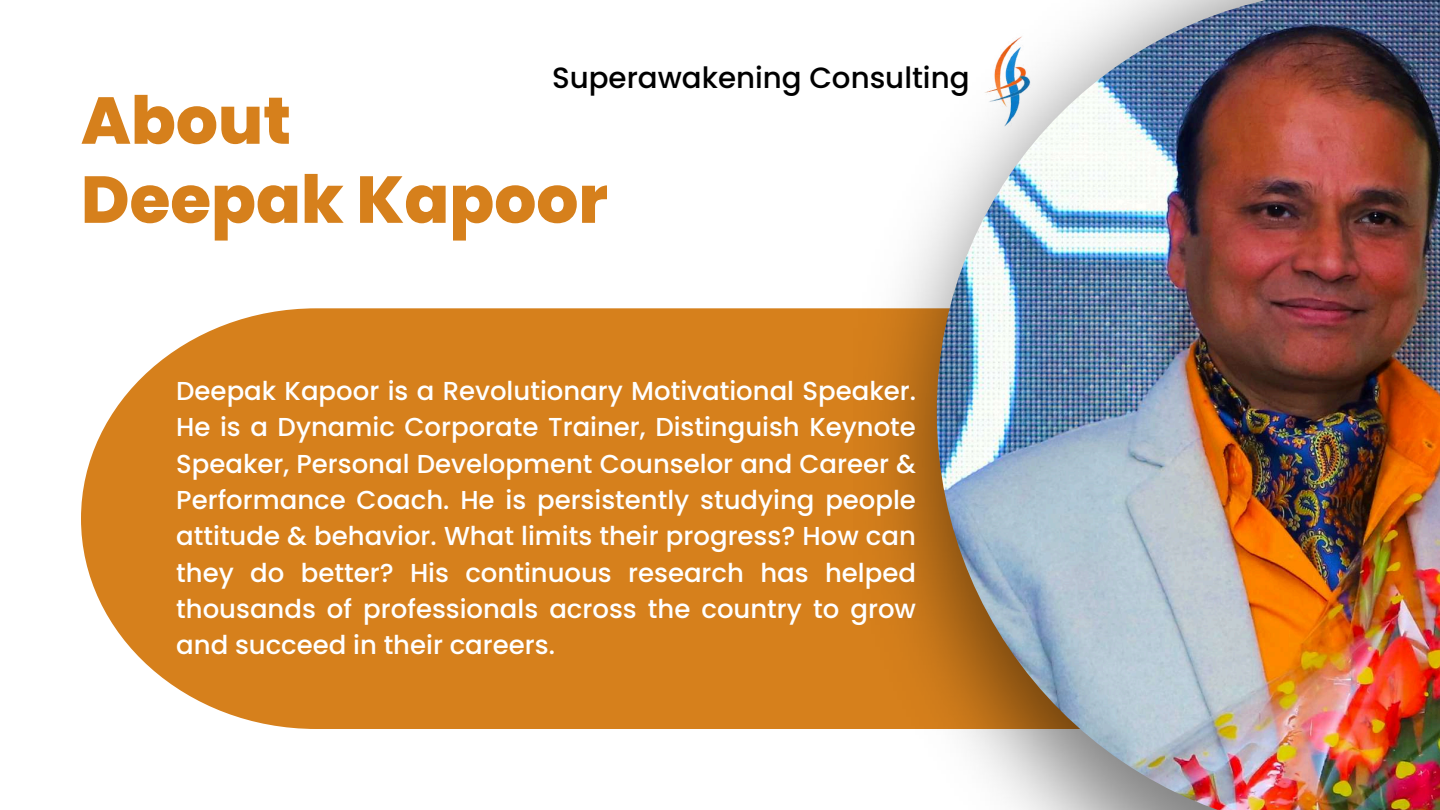
<style>
.page{position:relative;width:1440px;height:810px;background:#fff}
.page>*{position:absolute;margin:0;border:0;box-sizing:border-box;transform-origin:0 0}
.t1{font:800 66.1px/79.1px "Poppins";color:#d6801c}
.t2{font:500 29.3px "Poppins";color:#000}
.t3{font:500 26px/36.3px "Poppins";color:#fff;text-align:justify}
</style>
<div class="page">
<div style="left:81px;top:308px;width:773px;height:421px;background:#d6801c"></div>
<img style="left:854px;top:213px;width:83px;height:516px">
<img style="left:937px;top:0;width:503px;height:810px">
<img style="left:970px;top:34px;width:82px;height:94px">
<p class="t2" style="left:552px;top:57px;width:419px">Superawakening Consulting</p>
<h1 class="t1" style="left:81px;top:81px;width:528px">About<br>Deepak Kapoor</h1>
<p class="t3" style="left:176px;top:373px;width:741px">Deepak Kapoor is a Revolutionary Motivational Speaker.<br>He is a Dynamic Corporate Trainer, Distinguish Keynote Speaker, Personal Development Counselor and Career &amp; Performance Coach. He is persistently studying people attitude &amp; behavior. What limits their progress? How can they do better? His continuous research has helped thousands of professionals across the country to grow and succeed in their careers.</p>
</div>
